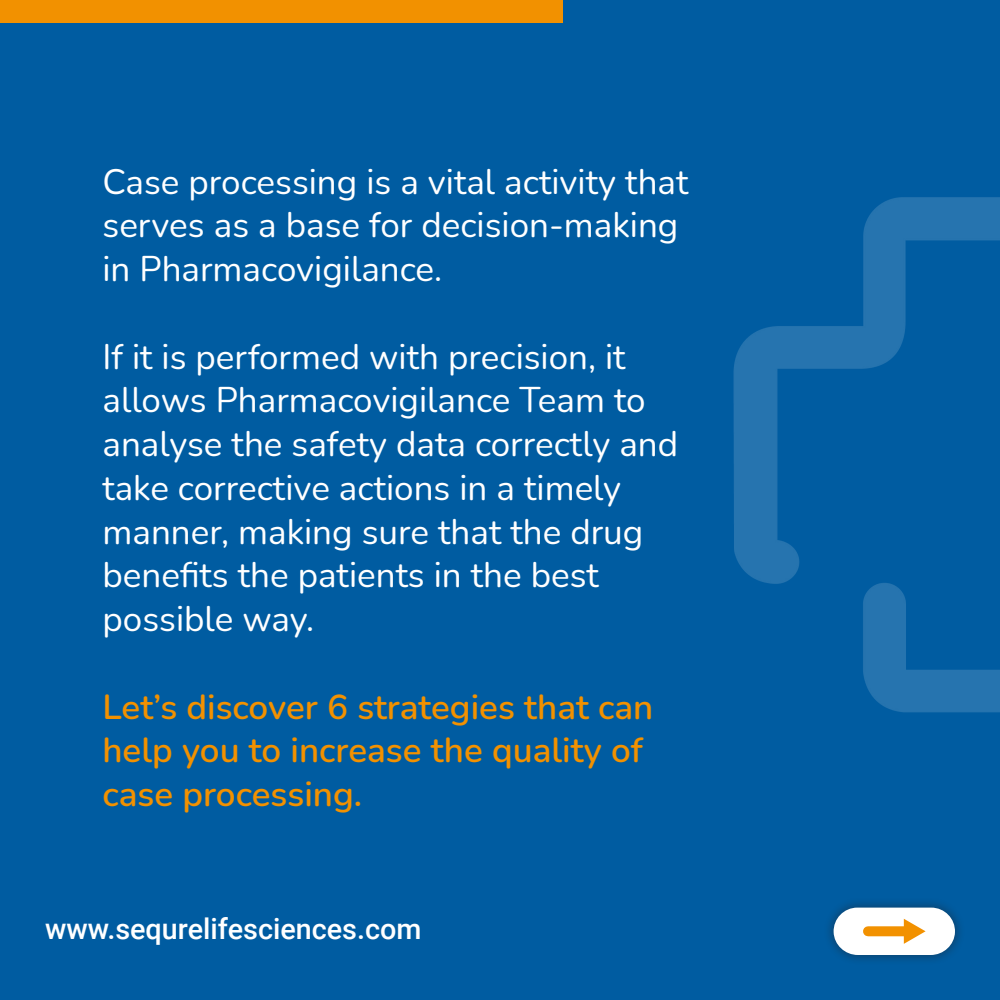
<style>
.page{position:relative;width:1000px;height:1000px;background:#005ca1}
.page>*{position:absolute;margin:0;border:0;box-sizing:border-box;transform-origin:0 0}
.t1{font:35px/43.8px "Nunito";color:#fff}
.t2{font:600 35px/43.8px "Nunito";color:#f29100}
.t3{font:500 28.75px "Roboto";color:#fff}
</style>
<div class="page">
<img style="left:733px;top:197px;width:267px;height:516px">
<div style="left:0;top:0;width:562px;height:22px;background:#f29100"></div>
<div style="left:823px;top:897px;width:142px;height:69px;background:#231f20;opacity:.39"></div>
<svg style="left:833px;top:908px;width:122px;height:47px;background:#e7e2d7"></svg>
<p class="t1" style="left:102px;top:158px;width:587px">Case processing is a vital activity that serves as a base for decision-making in Pharmacovigilance.</p>
<p class="t1" style="left:102px;top:333px;width:577px">If it is performed with precision, it allows Pharmacovigilance Team to analyse the safety data correctly and take corrective actions in a timely manner, making sure that the drug benefits the patients in the best possible way.</p>
<p class="t2" style="left:102px;top:683px;width:552px">Let’s discover 6 strategies that can help you to increase the quality of case processing.</p>
<p class="t3" style="left:45px;top:909px;width:378px">www.sequrelifesciences.com</p>
</div>
